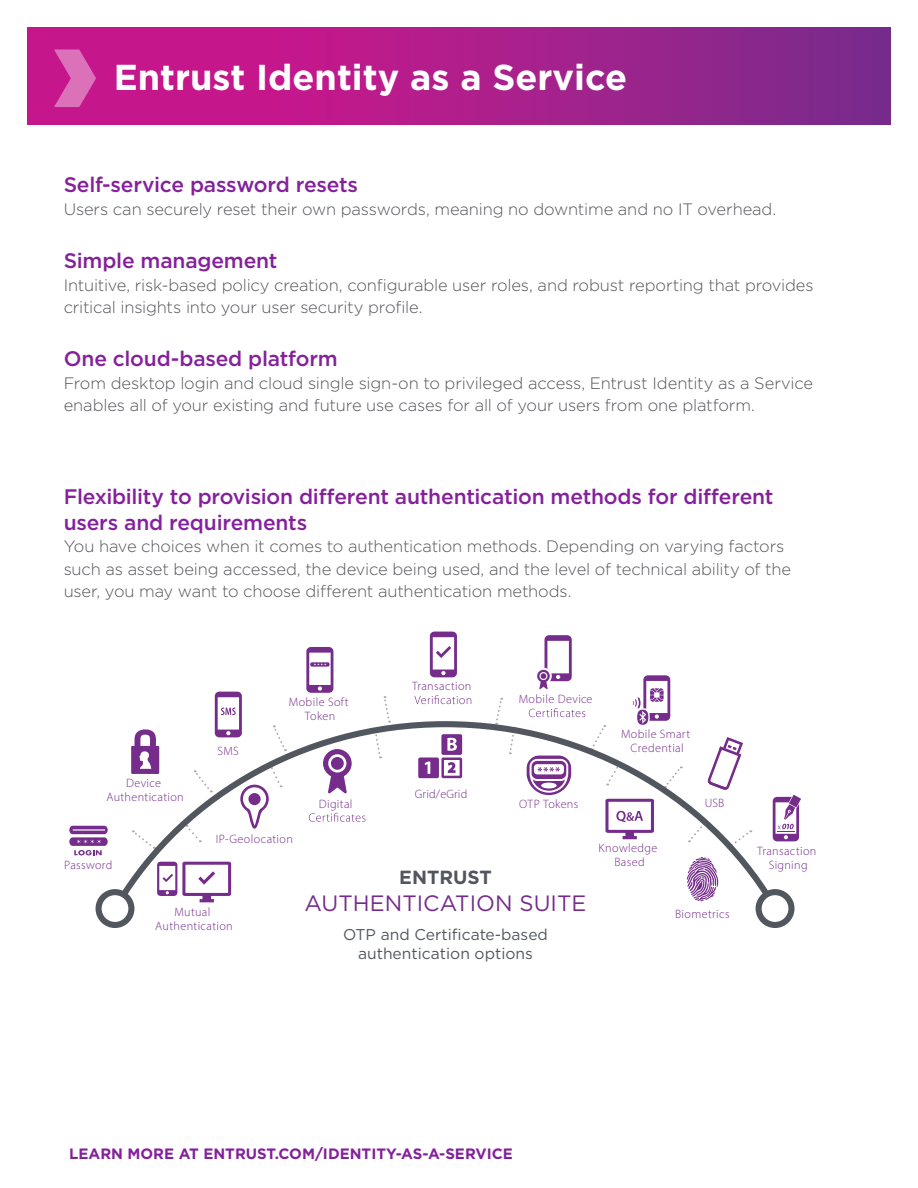
<style>
.page{position:relative;width:918px;height:1188px;background:#fff}
.page>*{position:absolute;margin:0;border:0;box-sizing:border-box;transform-origin:0 0}
.Product_Name{font:700 36px "Gotham";color:#fff}
.t1{font:22.2px "Gotham";color:#742b8b}
.t2{font:500 21px/25.5px "Gotham";letter-spacing:-.01em;color:#85209b}
.t3{font:700 19.05px "Gotham";color:#52575f}
.t4{font:300 16.5px/22.5px "Gotham";letter-spacing:-.01em;color:#54555a}
.t5{font:15.6px/18.8px "Gotham";color:#52575f;text-align:center}
.CTA_URL_front{font:700 15px "Gotham";color:#85209b}
.t6{font:300 12.15px/13.6px "Myriad Pro";letter-spacing:.03em;color:#752c8a;text-align:center}
</style>
<div class="page">
<svg style="left:27px;top:27px;width:864px;height:98px;background:#a91e8b"></svg>
<svg style="left:54px;top:50px;width:42px;height:57px;background:#d24da7"></svg>
<svg style="left:69px;top:826px;width:35px;height:29px"></svg>
<svg style="left:529px;top:708px;width:56px;height:9px"></svg>
<svg style="left:537px;top:635px;width:35px;height:54px"></svg>
<svg style="left:787px;top:795px;width:14px;height:46px"></svg>
<svg style="left:306px;top:647px;width:27px;height:46px"></svg>
<svg style="left:414px;top:695px;width:57px;height:9px"></svg>
<svg style="left:430px;top:632px;width:27px;height:45px"></svg>
<svg style="left:215px;top:692px;width:27px;height:26px"></svg>
<svg style="left:633px;top:675px;width:37px;height:43px"></svg>
<svg style="left:497px;top:698px;width:6px;height:18px"></svg>
<svg style="left:383px;top:696px;width:7px;height:22px"></svg>
<svg style="left:104px;top:718px;width:683px;height:205px"></svg>
<div style="left:99px;top:892px;width:32px;height:33px;background:#fff;border-radius:50%"></div>
<div style="left:96px;top:889px;width:38px;height:39px;border:6px solid #52575f;border-radius:50%"></div>
<svg style="left:759px;top:892px;width:32px;height:33px"></svg>
<div style="left:756px;top:889px;width:39px;height:39px;border:6px solid #52575f;border-radius:50%"></div>
<p class="Product_Name" style="left:114px;top:54px;width:515px">Entrust Identity as a Service</p>
<p class="t2" style="left:64px;top:172px;width:296px">Self-service password resets</p>
<p class="t4" style="left:64px;top:197px;width:714px">Users can securely reset their own passwords, meaning no downtime and no IT overhead.</p>
<p class="t2" style="left:64px;top:248px;width:215px">Simple management</p>
<p class="t4" style="left:64px;top:273px;width:751px">Intuitive, risk-based policy creation, configurable user roles, and robust reporting that provides critical insights into your user security profile.</p>
<p class="t2" style="left:64px;top:346px;width:275px">One cloud-based platform</p>
<p class="t4" style="left:64px;top:371px;width:751px">From desktop login and cloud single sign-on to privileged access, Entrust Identity as a Service enables all of your existing and future use cases for all of your users from one platform.</p>
<p class="t2" style="left:64px;top:484px;width:711px">Flexibility to provision different authentication methods for different users and requirements</p>
<p class="t4" style="left:64px;top:535px;width:729px">You have choices when it comes to authentication methods. Depending on varying factors such as asset being accessed, the device being used, and the level of technical ability of the user, you may want to choose different authentication methods.</p>
<p class="t6" style="left:106px;top:776px;width:79px">Device<br>Authentication</p>
<p class="t6" style="left:218px;top:744px;width:23px">SMS</p>
<p class="t6" style="left:289px;top:695px;width:61px">Mobile Soft<br>Token</p>
<p class="t6" style="left:319px;top:797px;width:35px">Digital</p>
<p class="t6" style="left:412px;top:679px;width:61px">Transaction</p>
<p class="t6" style="left:415px;top:787px;width:54px">Grid/eGrid</p>
<p class="t6" style="left:519px;top:692px;width:75px">Mobile Device</p>
<p class="t6" style="left:519px;top:797px;width:61px">OTP Tokens</p>
<p class="t6" style="left:621px;top:727px;width:71px">Mobile Smart<br>Credential</p>
<p class="t6" style="left:705px;top:796px;width:21px">USB</p>
<p class="t6" style="left:64px;top:858px;width:50px">Password</p>
<p class="t6" style="left:216px;top:833px;width:79px">IP-Geolocation</p>
<p class="t6" style="left:599px;top:841px;width:60px">Knowledge<br>Based</p>
<p class="t3" style="left:399px;top:865px;width:94px">ENTRUST</p>
<p class="t1" style="left:305px;top:889px;width:283px">AUTHENTICATION SUITE</p>
<p class="t5" style="left:343px;top:925px;width:206px">OTP and Certificate-based authentication options</p>
<p class="t6" style="left:155px;top:905px;width:79px">Mutual<br>Authentication</p>
<p class="t6" style="left:675px;top:907px;width:56px">Biometrics</p>
<p class="t6" style="left:757px;top:844px;width:61px">Transaction<br>Signing</p>
<p class="CTA_URL_front" style="left:69px;top:1144px;width:445px">LEARN MORE AT ENTRUST.COM/IDENTITY-AS-A-SERVICE</p>
</div>
